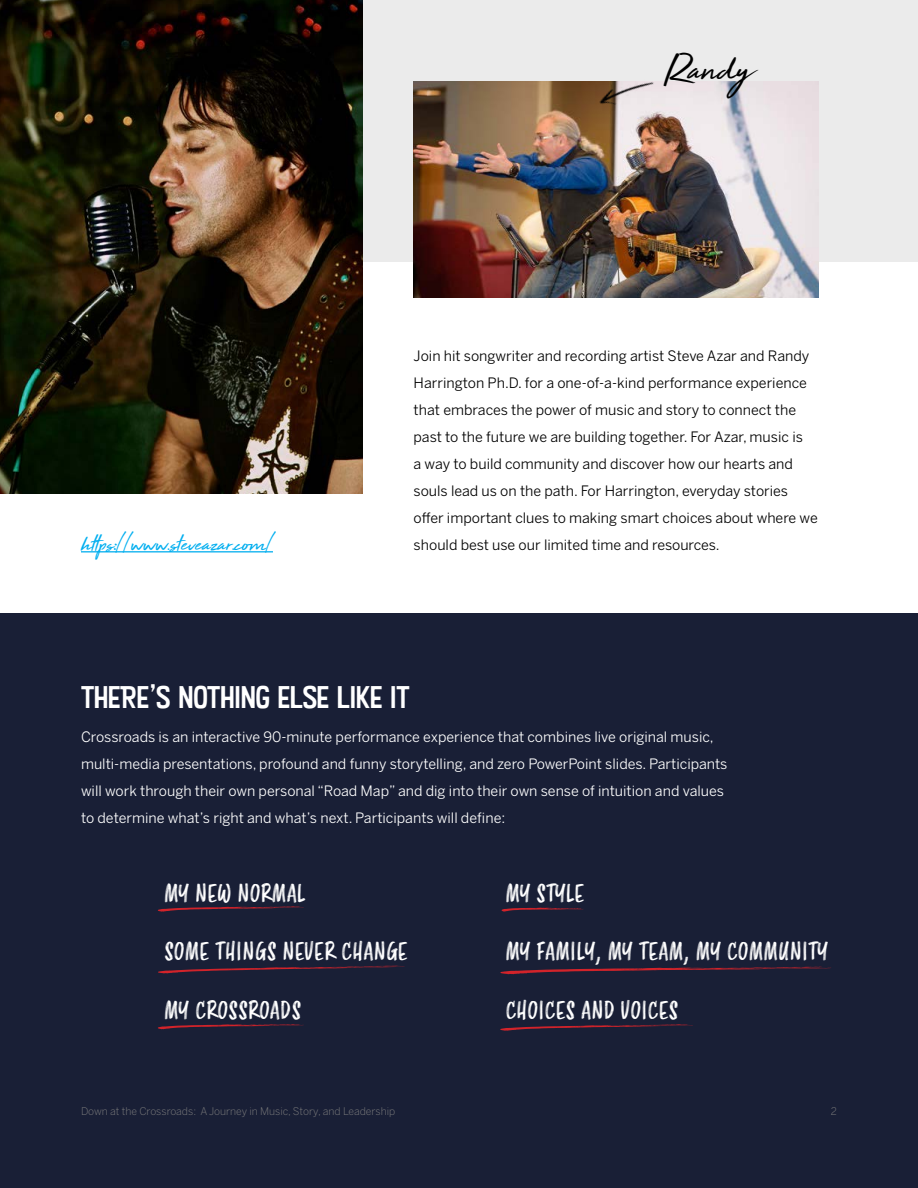
<style>
.page{position:relative;width:918px;height:1188px;background:#fff}
.page>*{position:absolute;margin:0;border:0;box-sizing:border-box;transform-origin:0 0}
.t1{font:41.1px "High Tide";color:#000}
.t2{font:30px "Kon Tiki JF Aloha";color:#fff}
.t3{font:25.8px "High Tide";color:#00aeef}
.t4{font:24px "Smoothy";color:#fff}
.t5{font:14.25px/27px "Benton Sans";color:#000}
.t6{font:14.25px/27px "Benton Sans";color:#fff}
.t7{font:300 10.5px "Benton Sans";color:#7d7d7d}
</style>
<div class="page">
<div style="left:0;top:613px;width:918px;height:575px;background:#191f36"></div>
<div style="left:0;top:0;width:918px;height:261px;background:#ebebeb"></div>
<img style="left:414px;top:81px;width:405px;height:217px">
<img style="left:0;top:0;width:362px;height:494px">
<img style="left:583px;top:81px;width:87px;height:56px">
<svg style="left:158px;top:906px;width:146px;height:6px"></svg>
<svg style="left:158px;top:966px;width:247px;height:7px"></svg>
<svg style="left:500px;top:967px;width:331px;height:7px"></svg>
<svg style="left:502px;top:908px;width:82px;height:4px"></svg>
<svg style="left:158px;top:1024px;width:146px;height:5px"></svg>
<svg style="left:500px;top:1024px;width:193px;height:7px"></svg>
<hr style="left:81px;top:551px;width:192px;height:1px;background:#00aeef">
<h3 class="t3" style="left:81px;top:526px;width:193px">https://www.steveazar.com/</h3>
<h1 class="t1" style="left:665px;top:41px;width:89px">Randy</h1>
<p class="t5" style="left:414px;top:342px;width:406px">Join hit songwriter and recording artist Steve Azar and Randy Harrington Ph.D. for a one-of-a-kind performance experience that embraces the power of music and story to connect the past to the future we are building together. For Azar, music is<br>a way to build community and discover how our hearts and souls lead us on the path. For Harrington, everyday stories offer important clues to making smart choices about where we should best use our limited time and resources.</p>
<h2 class="t2" style="left:81px;top:678px;width:330px">THERE’S NOTHING ELSE LIKE IT</h2>
<p class="t6" style="left:81px;top:723px;width:648px">Crossroads is an interactive 90-minute performance experience that combines live original music, multi-media presentations, profound and funny storytelling, and zero PowerPoint slides. Participants will work through their own personal “Road Map” and dig into their own sense of intuition and values to determine what’s right and what’s next. Participants will define:</p>
<h3 class="t4" style="left:164px;top:876px;width:143px">MY NEW NORMAL</h3>
<h3 class="t4" style="left:164px;top:934px;width:245px">SOME THINGS NEVER CHANGE</h3>
<h3 class="t4" style="left:164px;top:993px;width:139px">MY CROSSROADS</h3>
<h3 class="t4" style="left:505px;top:876px;width:80px">MY STYLE</h3>
<h3 class="t4" style="left:505px;top:934px;width:324px">MY FAMILY, MY TEAM, MY COMMUNITY</h3>
<h3 class="t4" style="left:505px;top:993px;width:174px">CHOICES AND VOICES</h3>
<p class="t7" style="left:81px;top:1105px;width:316px">Down at the Crossroads: A Journey in Music, Story, and Leadership</p>
<p class="t7" style="left:831px;top:1105px;width:8px">2</p>
<p class="t7" style="left:293px;top:1105px;width:8px">S</p>
</div>
